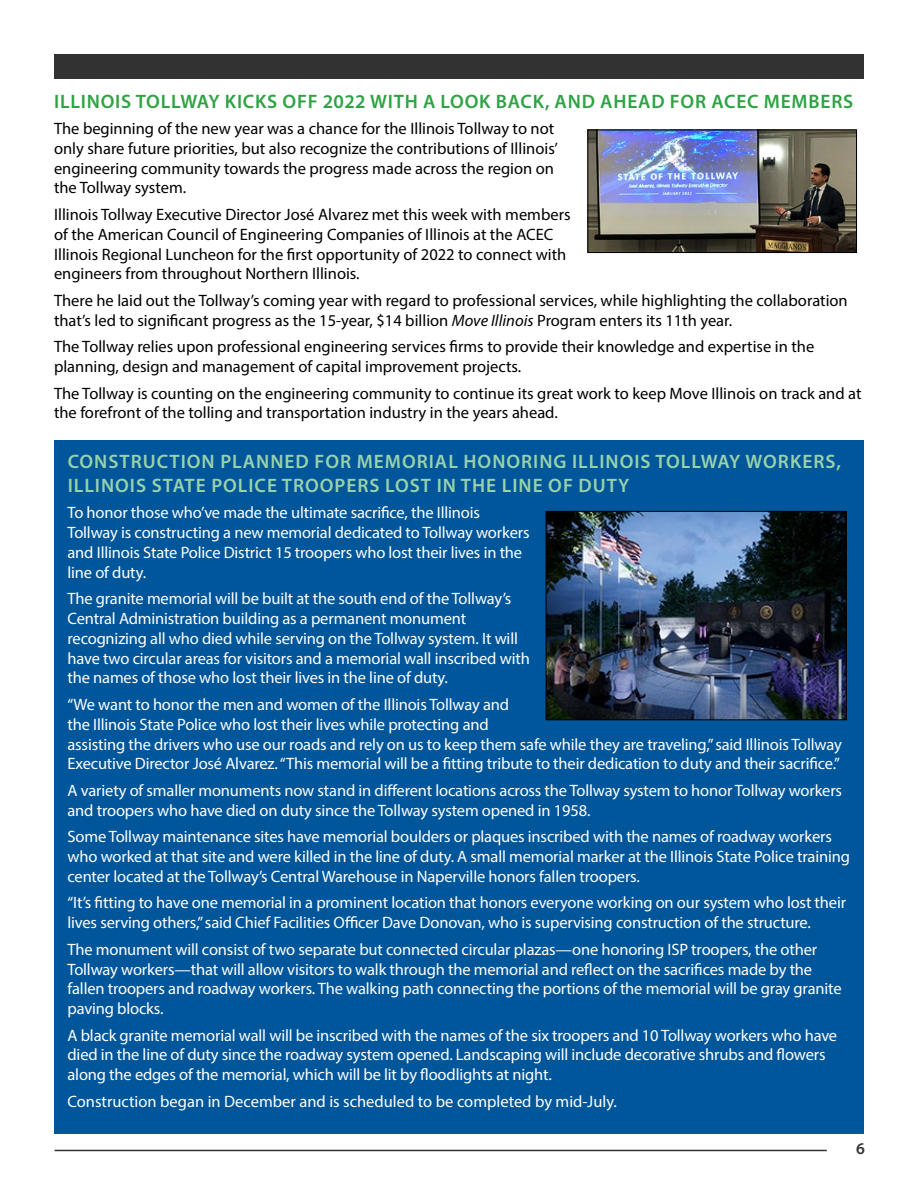
<style>
.page{position:relative;width:918px;height:1188px;background:#fff}
.page>*{position:absolute;margin:0;border:0;box-sizing:border-box;transform-origin:0 0}
.t1{font:600 19.5px/23.4px "Myriad Pro";letter-spacing:.05em;color:#99d2aa}
.t2{font:600 19.5px "Myriad Pro";letter-spacing:.04em;color:#2da343}
.t3{font:16.5px/19.8px "Myriad Pro";letter-spacing:-.01em;color:#fff}
.t4{font:16.5px/19.8px "Myriad Pro";color:#000}
.t5{font:600 16.5px "Myriad Pro";color:#323232}
.s1{font-style:italic}
</style>
<div class="page">
<hr style="left:55px;top:1150px;width:772px;height:1px;background:#323232">
<div style="left:54px;top:54px;width:810px;height:25px;background:#323232"></div>
<div style="left:54px;top:440px;width:810px;height:694px;background:#00569b"></div>
<img style="left:548px;top:513px;width:297px;height:205px">
<div style="left:546px;top:511px;width:301px;height:209px;border:1px solid #000"></div>
<img style="left:590px;top:132px;width:265px;height:119px">
<div style="left:588px;top:130px;width:269px;height:123px;border:1px solid #000"></div>
<p class="t2" style="left:54px;top:89px;width:801px">ILLINOIS TOLLWAY KICKS OFF 2022 WITH A LOOK BACK, AND AHEAD FOR ACEC MEMBERS</p>
<p class="t4" style="left:54px;top:118px;width:506px">The beginning of the new year was a chance for the Illinois Tollway to not only share future priorities, but also recognize the contributions of Illinois’ engineering community towards the progress made across the region on the Tollway system.</p>
<p class="t4" style="left:54px;top:204px;width:518px">Illinois Tollway Executive Director José Alvarez met this week with members of the American Council of Engineering Companies of Illinois at the ACEC Illinois Regional Luncheon for the first opportunity of 2022 to connect with engineers from throughout Northern Illinois.</p>
<p class="t4" style="left:54px;top:290px;width:795px">There he laid out the Tollway’s coming year with regard to professional services, while highlighting the collaboration that’s led to significant progress as the 15-year, $14 billion <span class="s1">Move Illinois</span> Program enters its 11th year.</p>
<p class="t4" style="left:54px;top:337px;width:762px">The Tollway relies upon professional engineering services firms to provide their knowledge and expertise in the planning, design and management of capital improvement projects.</p>
<p class="t4" style="left:54px;top:383px;width:809px">The Tollway is counting on the engineering community to continue its great work to keep Move Illinois on track and at the forefront of the tolling and transportation industry in the years ahead.</p>
<p class="t1" style="left:68px;top:450px;width:775px">CONSTRUCTION PLANNED FOR MEMORIAL HONORING ILLINOIS TOLLWAY WORKERS,<br>ILLINOIS STATE POLICE TROOPERS LOST IN THE LINE OF DUTY</p>
<p class="t3" style="left:68px;top:503px;width:464px">To honor those who’ve made the ultimate sacrifice, the Illinois Tollway is constructing a new memorial dedicated to Tollway workers and Illinois State Police District 15 troopers who lost their lives in the line of duty.</p>
<p class="t3" style="left:68px;top:588px;width:464px">The granite memorial will be built at the south end of the Tollway’s Central Administration building as a permanent monument recognizing all who died while serving on the Tollway system. It will have two circular areas for visitors and a memorial wall inscribed with the names of those who lost their lives in the line of duty.</p>
<p class="t3" style="left:68px;top:694px;width:776px">“We want to honor the men and women of the Illinois Tollway and<br>the Illinois State Police who lost their lives while protecting and<br>assisting the drivers who use our roads and rely on us to keep them safe while they are traveling,” said Illinois Tollway Executive Director José Alvarez. “This memorial will be a fitting tribute to their dedication to duty and their sacrifice.”</p>
<p class="t3" style="left:68px;top:780px;width:776px">A variety of smaller monuments now stand in different locations across the Tollway system to honor Tollway workers and troopers who have died on duty since the Tollway system opened in 1958.</p>
<p class="t3" style="left:68px;top:827px;width:784px">Some Tollway maintenance sites have memorial boulders or plaques inscribed with the names of roadway workers who worked at that site and were killed in the line of duty. A small memorial marker at the Illinois State Police training center located at the Tollway’s Central Warehouse in Naperville honors fallen troopers.</p>
<p class="t3" style="left:68px;top:893px;width:780px">“It’s fitting to have one memorial in a prominent location that honors everyone working on our system who lost their lives serving others,” said Chief Facilities Officer Dave Donovan, who is supervising construction of the structure.</p>
<p class="t3" style="left:68px;top:939px;width:776px">The monument will consist of two separate but connected circular plazas—one honoring ISP troopers, the other Tollway workers—that will allow visitors to walk through the memorial and reflect on the sacrifices made by the fallen troopers and roadway workers. The walking path connecting the portions of the memorial will be gray granite paving blocks.</p>
<p class="t3" style="left:68px;top:1025px;width:771px">A black granite memorial wall will be inscribed with the names of the six troopers and 10 Tollway workers who have died in the line of duty since the roadway system opened. Landscaping will include decorative shrubs and flowers along the edges of the memorial, which will be lit by floodlights at night.</p>
<p class="t3" style="left:68px;top:1091px;width:551px">Construction began in December and is scheduled to be completed by mid-July.</p>
<p class="t5" style="left:856px;top:1138px;width:10px">6</p>
</div>
